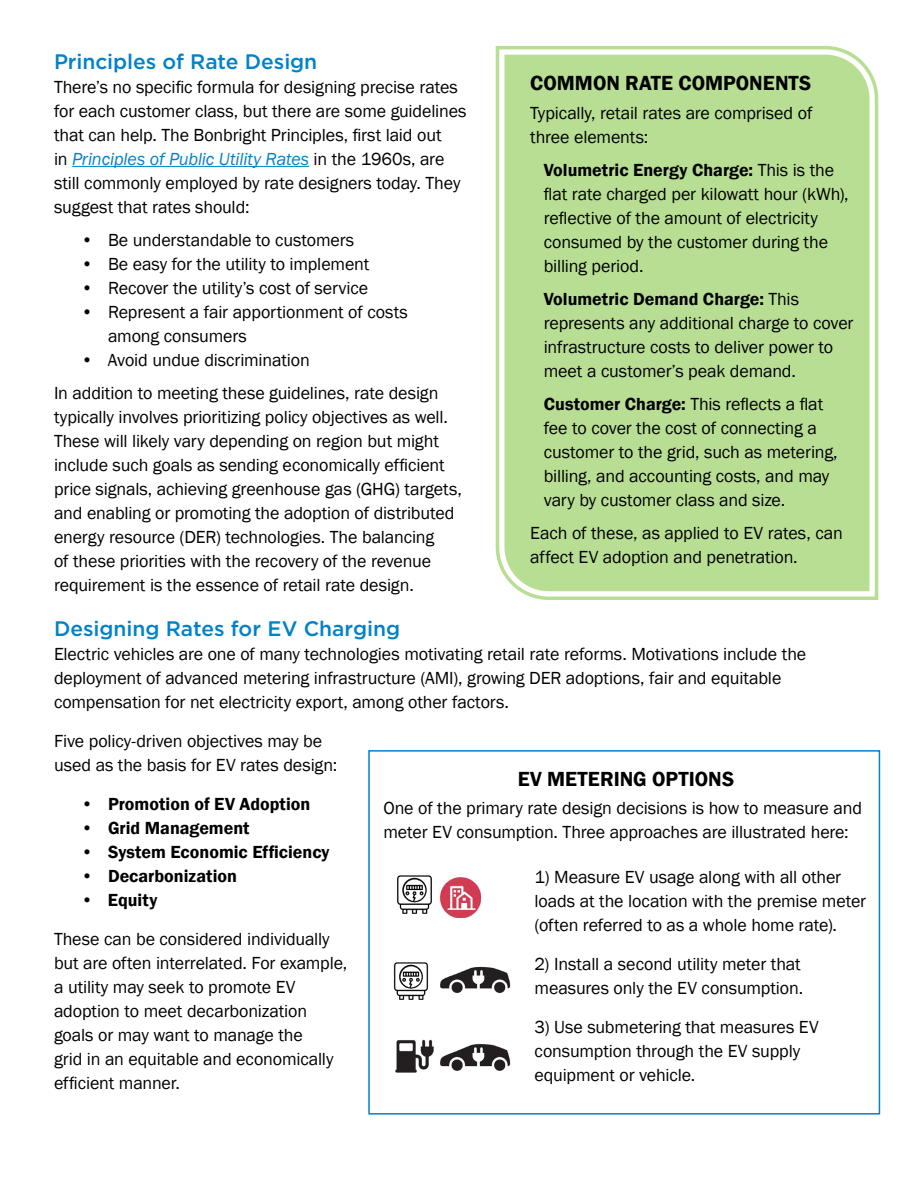
<style>
.page{position:relative;width:918px;height:1188px;background:#fff}
.page>*{position:absolute;margin:0;border:0;box-sizing:border-box;transform-origin:0 0}
.t1{font:500 21px "Gotham";letter-spacing:-.005em;color:#0081c9}
.t2{font:600 21px "Franklin Gothic";color:#000}
.t3{font:18px/24px "Franklin Gothic";letter-spacing:-.01em;color:#000}
.t4{font:600 18px "Franklin Gothic";color:#000}
.s1{font-style:italic;color:#0081c9}
.s2{font-weight:600}
</style>
<div class="page">
<hr style="left:72px;top:166px;width:237px;height:1px;background:#0081c9">
<svg style="left:495px;top:45px;width:384px;height:555px"></svg>
<svg style="left:503px;top:53px;width:368px;height:540px"></svg>
<div style="left:511px;top:62px;width:352px;height:522px;background:#b8de94"></div>
<div style="left:368px;top:750px;width:512px;height:365px;border:2px solid #0081c9"></div>
<img style="left:395px;top:1039px;width:39px;height:34px">
<img style="left:440px;top:1043px;width:71px;height:28px">
<img style="left:439px;top:876px;width:42px;height:41px">
<img style="left:397px;top:875px;width:35px;height:39px">
<img style="left:440px;top:966px;width:71px;height:27px">
<img style="left:393px;top:962px;width:36px;height:38px">
<p class="t1" style="left:54px;top:48px;width:265px">Principles of Rate Design</p>
<p class="t3" style="left:54px;top:75px;width:414px">There’s no specific formula for designing precise rates for each customer class, but there are some guidelines that can help. The Bonbright Principles, first laid out<br>in <span class="s1">Principles of Public Utility Rates</span> in the 1960s, are still commonly employed by rate designers today. They suggest that rates should:</p>
<p class="t3" style="left:81px;top:228px;width:275px">• Be understandable to customers</p>
<p class="t3" style="left:81px;top:252px;width:290px">• Be easy for the utility to implement</p>
<p class="t3" style="left:81px;top:276px;width:289px">• Recover the utility’s cost of service</p>
<p class="t3" style="left:81px;top:300px;width:328px">• Represent a fair apportionment of costs</p>
<p class="t3" style="left:108px;top:324px;width:140px">among consumers</p>
<p class="t3" style="left:81px;top:348px;width:230px">• Avoid undue discrimination</p>
<p class="t3" style="left:54px;top:381px;width:409px">In addition to meeting these guidelines, rate design typically involves prioritizing policy objectives as well.<br>These will likely vary depending on region but might include such goals as sending economically efficient price signals, achieving greenhouse gas (GHG) targets, and enabling or promoting the adoption of distributed energy resource (DER) technologies. The balancing<br>of these priorities with the recovery of the revenue requirement is the essence of retail rate design.</p>
<p class="t1" style="left:54px;top:615px;width:348px">Designing Rates for EV Charging</p>
<p class="t3" style="left:54px;top:642px;width:754px">Electric vehicles are one of many technologies motivating retail rate reforms. Motivations include the deployment of advanced metering infrastructure (AMI), growing DER adoptions, fair and equitable compensation for net electricity export, among other factors.</p>
<p class="t3" style="left:54px;top:729px;width:285px">Five policy-driven objectives may be used as the basis for EV rates design:</p>
<p class="t4" style="left:81px;top:793px;width:231px">• Promotion of EV Adoption</p>
<p class="t4" style="left:81px;top:817px;width:170px">• Grid Management</p>
<p class="t4" style="left:81px;top:841px;width:250px">• System Economic Efficiency</p>
<p class="t4" style="left:81px;top:865px;width:157px">• Decarbonization</p>
<p class="t4" style="left:81px;top:889px;width:78px">• Equity</p>
<p class="t3" style="left:54px;top:927px;width:295px">These can be considered individually but are often interrelated. For example, a utility may seek to promote EV adoption to meet decarbonization goals or may want to manage the<br>grid in an equitable and economically efficient manner.</p>
<p class="t2" style="left:530px;top:70px;width:283px">COMMON RATE COMPONENTS</p>
<p class="t3" style="left:530px;top:101px;width:284px">Typically, retail rates are comprised of</p>
<p class="t3" style="left:530px;top:125px;width:120px">three elements:</p>
<p class="t3" style="left:544px;top:158px;width:306px"><span class="s2">Volumetric Energy Charge:</span> This is the flat rate charged per kilowatt hour (kWh), reflective of the amount of electricity consumed by the customer during the billing period.</p>
<p class="t3" style="left:544px;top:287px;width:311px"><span class="s2">Volumetric Demand Charge:</span> This represents any additional charge to cover infrastructure costs to deliver power to meet a customer’s peak demand.</p>
<p class="t3" style="left:544px;top:392px;width:296px"><span class="s2">Customer Charge:</span> This reflects a flat fee to cover the cost of connecting a customer to the grid, such as metering, billing, and accounting costs, and may vary by customer class and size.</p>
<p class="t3" style="left:530px;top:521px;width:314px">Each of these, as applied to EV rates, can affect EV adoption and penetration.</p>
<p class="t2" style="left:518px;top:766px;width:218px">EV METERING OPTIONS</p>
<p class="t3" style="left:383px;top:796px;width:480px">One of the primary rate design decisions is how to measure and meter EV consumption. Three approaches are illustrated here:</p>
<p class="t3" style="left:535px;top:865px;width:333px">1) Measure EV usage along with all other loads at the location with the premise meter (often referred to as a whole home rate).</p>
<p class="t3" style="left:535px;top:952px;width:270px">2) Install a second utility meter that measures only the EV consumption.</p>
<p class="t3" style="left:535px;top:1015px;width:286px">3) Use submetering that measures EV consumption through the EV supply equipment or vehicle.</p>
</div>
